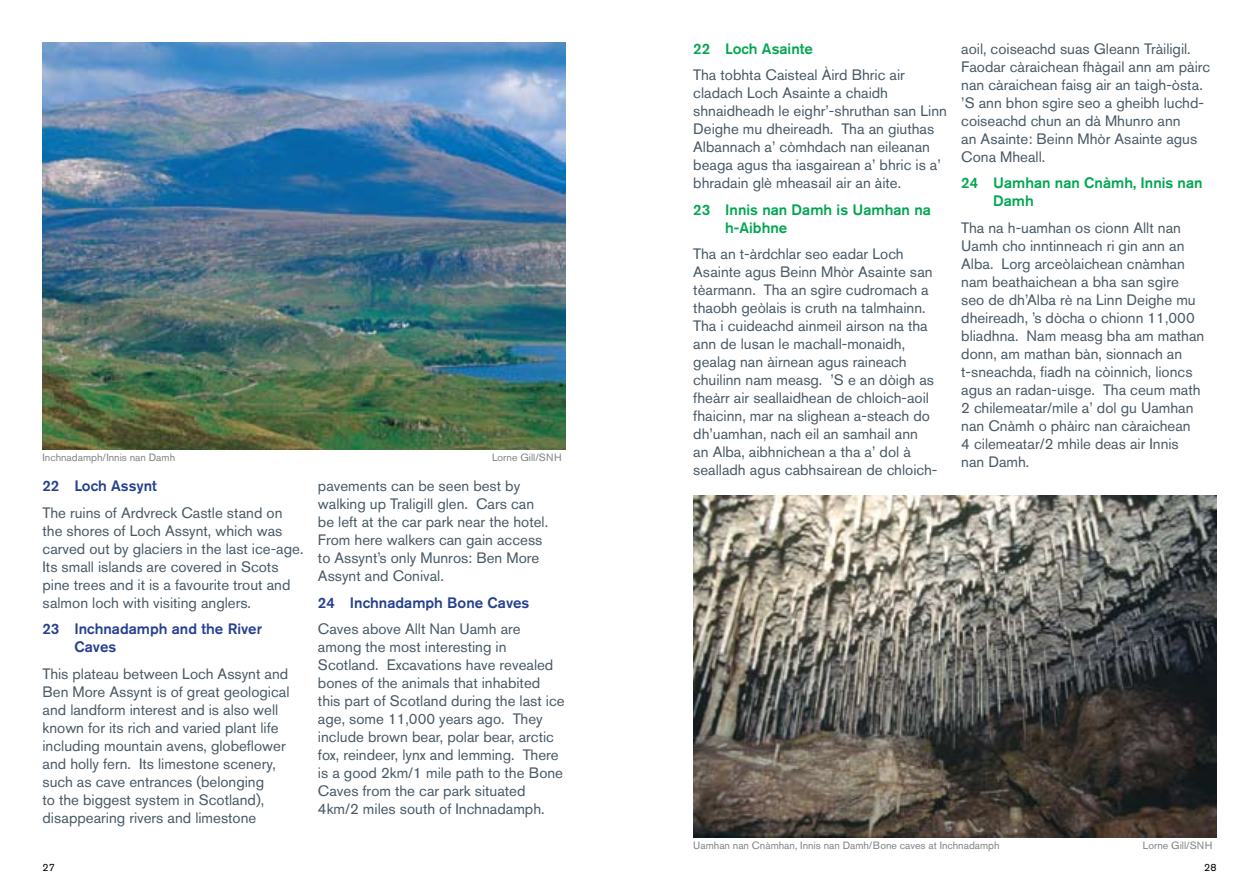
<style>
.page{position:relative;width:1259px;height:893px;background:#fff}
.page>*{position:absolute;margin:0;border:0;box-sizing:border-box;transform-origin:0 0}
.t1{font:15px/18px "Akzidenz Grotesk BE";color:#495965}
.t2{font:500 15px/18px "Akzidenz Grotesk BE";color:#00a651}
.t3{font:500 15px/18px "Akzidenz Grotesk BE";color:#25408f}
.t4{font:10.5px "Akzidenz Grotesk BE";color:#808285}
.t5{font:10.5px "Akzidenz Grotesk BE";color:#000}
.s1{font-weight:500;color:#25408f}
.s2{font-weight:500;color:#00a651}
</style>
<div class="page">
<img style="left:43px;top:43px;width:523px;height:407px">
<img style="left:693px;top:496px;width:523px;height:342px">
<p class="t4" style="left:43px;top:451px;width:134px">Inchnadamph/Innis nan Damh</p>
<p class="t4" style="left:492px;top:451px;width:71px">Lorne Gill/SNH</p>
<p class="t1" style="left:43px;top:473px;width:241px;line-height:26.5px"><span class="s1">22 Loch Assynt<br></span>The ruins of Ardvreck Castle stand on</p>
<p class="t1" style="left:43px;top:521px;width:262px">the shores of Loch Assynt, which was carved out by glaciers in the last ice-age.<br>Its small islands are covered in Scots pine trees and it is a favourite trout and salmon loch with visiting anglers.</p>
<p class="t3" style="left:74px;top:620px;width:189px;text-indent:-32px">23 Inchnadamph and the River<br>Caves</p>
<p class="t1" style="left:43px;top:664px;width:248px">This plateau between Loch Assynt and Ben More Assynt is of great geological and landform interest and is also well known for its rich and varied plant life including mountain avens, globeflower and holly fern. Its limestone scenery, such as cave entrances (belonging<br>to the biggest system in Scotland), disappearing rivers and limestone</p>
<p class="t1" style="left:318px;top:477px;width:232px">pavements can be seen best by walking up Traligill glen. Cars can be left at the car park near the hotel.<br>From here walkers can gain access to Assynt’s only Munros: Ben More<br>Assynt and Conival.</p>
<p class="t1" style="left:318px;top:589px;width:213px;line-height:26.5px"><span class="s1">24 Inchnadamph Bone Caves<br></span>Caves above Allt Nan Uamh are</p>
<p class="t1" style="left:318px;top:638px;width:248px">among the most interesting in Scotland. Excavations have revealed bones of the animals that inhabited this part of Scotland during the last ice age, some 11,000 years ago. They include brown bear, polar bear, arctic fox, reindeer, lynx and lemming. There is a good 2km/1 mile path to the Bone Caves from the car park situated 4km/2 miles south of Inchnadamph.</p>
<p class="t1" style="left:693px;top:35px;width:213px;line-height:26.5px"><span class="s2">22 Loch Asainte<br></span>Tha tobhta Caisteal Àird Bhric air</p>
<p class="t1" style="left:693px;top:84px;width:255px">cladach Loch Asainte a chaidh shnaidheadh le eighr’-shruthan san Linn Deighe mu dheireadh. Tha an giuthas Albannach a’ còmhdach nan eileanan beaga agus tha iasgairean a’ bhric is a’ bhradain glè mheasail air an àite.</p>
<p class="t2" style="left:725px;top:200px;width:207px;text-indent:-32px">23 Innis nan Damh is Uamhan na h-Aibhne</p>
<p class="t1" style="left:693px;top:245px;width:246px">Tha an t-àrdchlar seo eadar Loch Asainte agus Beinn Mhòr Asainte san tèarmann. Tha an sgìre cudromach a thaobh geòlais is cruth na talmhainn.<br>Tha i cuideachd ainmeil airson na tha ann de lusan le machall-monaidh, gealag nan àirnean agus raineach chuilinn nam measg. ’S e an dòigh as fheàrr air seallaidhean de chloich-aoil fhaicinn, mar na slighean a-steach do dh’uamhan, nach eil an samhail ann<br>an Alba, aibhnichean a tha a’ dol à sealladh agus cabhsairean de chloich-</p>
<p class="t1" style="left:961px;top:39px;width:251px">aoil, coiseachd suas Gleann Tràiligil.<br>Faodar càraichean fhàgail ann am pàirc nan càraichean faisg air an taigh-òsta. ’S ann bhon sgìre seo a gheibh luchd&shy;coiseachd chun an dà Mhunro ann<br>an Asainte: Beinn Mhòr Asainte agus Cona Mheall.</p>
<p class="t2" style="left:993px;top:174px;width:211px;text-indent:-32px">24 Uamhan nan Cnàmh, Innis nan<br>Damh</p>
<p class="t1" style="left:961px;top:218px;width:245px">Tha na h-uamhan os cionn Allt nan<br>Uamh cho inntinneach ri gin ann an<br>Alba. Lorg arceòlaichean cnàmhan nam beathaichean a bha san sgìre seo de dh’Alba rè na Linn Deighe mu dheireadh, ’s dòcha o chionn 11,000 bliadhna. Nam measg bha am mathan donn, am mathan bàn, sionnach an t-sneachda, fiadh na còinnich, lioncs agus an radan-uisge. Tha ceum math<br>2 chilemeatar/mìle a’ dol gu Uamhan nan Cnàmh o phàirc nan càraichean<br>4 cilemeatar/2 mhìle deas air Innis nan Damh.</p>
<p class="t4" style="left:693px;top:839px;width:308px">Uamhan nan Cnàmhan, Innis nan Damh/Bone caves at Inchnadamph</p>
<p class="t4" style="left:1143px;top:839px;width:71px">Lorne Gill/SNH</p>
<p class="t5" style="left:43px;top:861px;width:14px">27</p>
<p class="t5" style="left:1204px;top:861px;width:14px">28</p>
</div>
